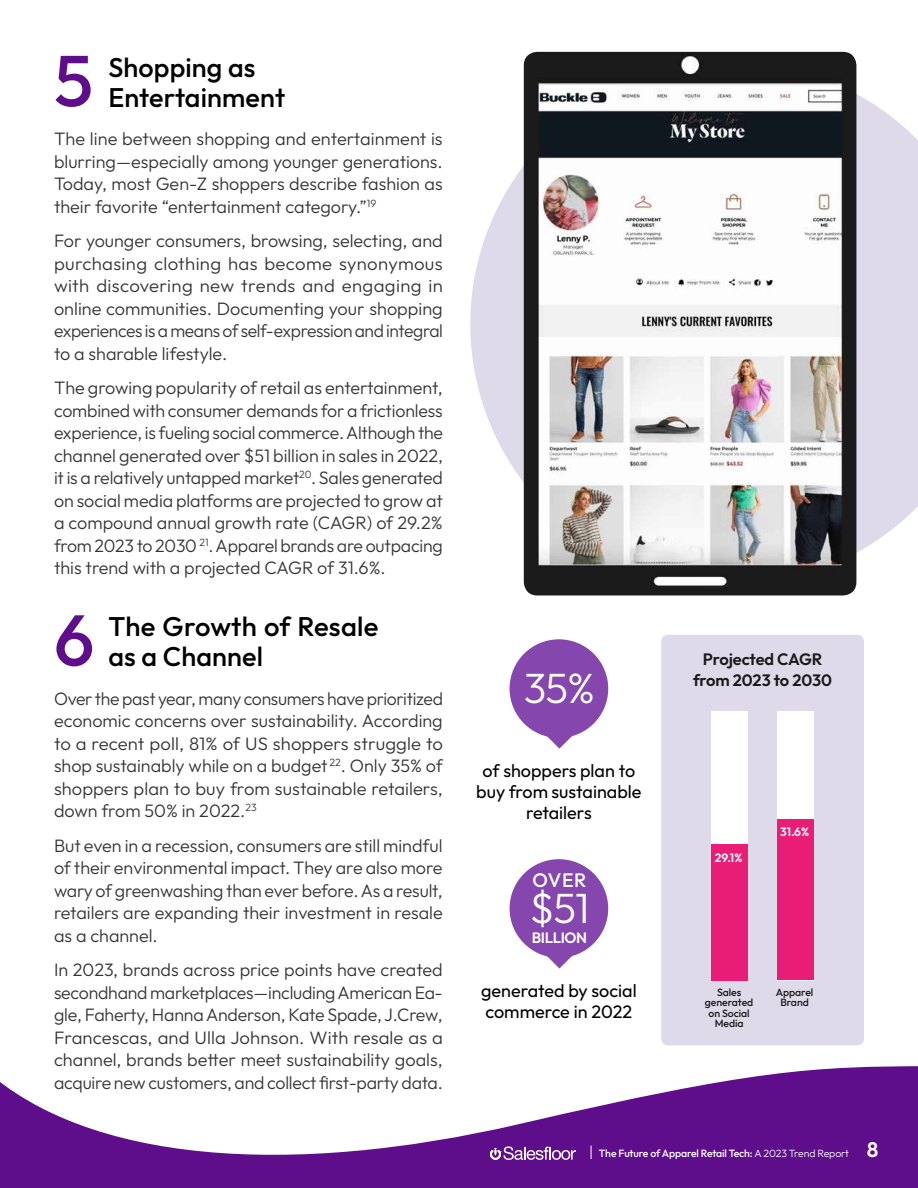
<style>
.page{position:relative;width:918px;height:1188px;background:#fff}
.page>*{position:absolute;margin:0;border:0;box-sizing:border-box;transform-origin:0 0}
.t1{font:500 72px "Outfit";color:#5e0d8b}
.t2{font:300 42.3px "Outfit";color:#fff}
.t3{font:500 27px/30px "Outfit";letter-spacing:.005em;color:#000}
.t4{font:500 19.5px "Outfit";color:#fff}
.t5{font:300 18px/22.5px "Outfit";color:#333;text-align:justify}
.t6{font:18px/21px "Outfit";color:#000;text-align:center}
.t7{font:600 16.5px/21px "Outfit";letter-spacing:-.005em;color:#1a1a1a;text-align:center}
.t8{font:600 15px "Outfit";letter-spacing:-.025em;color:#fff}
.t9{font:600 12px "Outfit";color:#fff}
.t10{font:500 10.5px "Outfit";letter-spacing:-.01em;color:#fff}
.t11{font:500 10.5px/10.5px "Outfit";letter-spacing:-.005em;color:#1a1a1a;text-align:center}
.s1{font-weight:300;font-size:15px}
.s2{font-weight:300}
.s3{font-weight:600;font-size:21px}
</style>
<div class="page">
<svg style="left:470px;top:51px;width:448px;height:534px;fill:#dfdae9"></svg>
<svg style="left:0;top:1066px;width:918px;height:122px;fill:#5e0d8b"></svg>
<svg style="left:490px;top:1146px;width:86px;height:14px"></svg>
<div style="left:661px;top:635px;width:203px;height:410px;background:#dfdae9;border-radius:7px"></div>
<div style="left:777px;top:711px;width:36px;height:269px;background:#fff"></div>
<div style="left:711px;top:711px;width:36px;height:269px;background:#fff"></div>
<div style="left:777px;top:819px;width:36px;height:161px;background:#ea1d76"></div>
<div style="left:711px;top:844px;width:36px;height:136px;background:#ea1d76"></div>
<div style="left:510px;top:639px;width:98px;height:99px;background:#8547ad;border-radius:50%"></div>
<div style="left:510px;top:859px;width:98px;height:99px;background:#8547ad;border-radius:50%"></div>
<svg style="left:545px;top:735px;width:29px;height:14px"></svg>
<svg style="left:545px;top:955px;width:29px;height:14px"></svg>
<img style="left:524px;top:52px;width:332px;height:544px">
<h1 class="t1" style="left:54px;top:49px;width:41px">5</h1>
<h3 class="t3" style="left:108px;top:54px;width:178px">Shopping as<br>Entertainment</h3>
<p class="t5" style="left:54px;top:129px;width:390px">The line between shopping and entertainment is blurring—especially among younger generations.<br>Today, most Gen-Z shoppers describe fashion as their favorite “entertainment category.”<sup>19</sup></p>
<p class="t5" style="left:54px;top:231px;width:390px">For younger consumers, browsing, selecting, and purchasing clothing has become synonymous with discovering new trends and engaging in online communities. Documenting your shopping experiences is a means of self-expression and integral to a sharable lifestyle.</p>
<p class="t5" style="left:54px;top:378px;width:391px">The growing popularity of retail as entertainment, combined with consumer demands for a frictionless experience, is fueling social commerce. Although the channel generated over $51 billion in sales in 2022, it is a relatively untapped market<sup>20</sup>. Sales generated on social media platforms are projected to grow at a compound annual growth rate (CAGR) of 29.2% from 2023 to 2030 <sup>21</sup>. Apparel brands are outpacing this trend with a projected CAGR of 31.6%.</p>
<h1 class="t1" style="left:54px;top:608px;width:42px">6</h1>
<h3 class="t3" style="left:108px;top:613px;width:271px">The Growth of Resale as a Channel</h3>
<p class="t5" style="left:54px;top:688px;width:391px">Over the past year, many consumers have prioritized economic concerns over sustainability. According to a recent poll, 81% of US shoppers struggle to shop sustainably while on a budget <sup>22</sup>. Only 35% of shoppers plan to buy from sustainable retailers, down from 50% in 2022.<sup>23</sup></p>
<p class="t5" style="left:54px;top:835px;width:390px">But even in a recession, consumers are still mindful of their environmental impact. They are also more wary of greenwashing than ever before. As a result, retailers are expanding their investment in resale as a channel.</p>
<p class="t5" style="left:54px;top:960px;width:391px">In 2023, brands across price points have created secondhand marketplaces—including American Ea&shy;gle, Faherty, Hanna Anderson, Kate Spade, J.Crew, Francescas, and Ulla Johnson. With resale as a channel, brands better meet sustainability goals, acquire new customers, and collect first-party data.</p>
<h2 class="t2" style="left:524px;top:669px;width:73px">35%</h2>
<p class="t6" style="left:476px;top:762px;width:167px">of shoppers plan to buy from sustainable retailers</p>
<p class="t4" style="left:533px;top:872px;width:55px">OVER</p>
<h2 class="t2" style="left:529px;top:890px;width:62px">$51</h2>
<p class="t8" style="left:532px;top:931px;width:57px">BILLION</p>
<p class="t6" style="left:481px;top:981px;width:157px;text-align:left">generated by social commerce in 2022</p>
<p class="t7" style="left:693px;top:650px;width:141px">Projected CAGR from 2023 to 2030</p>
<p class="t9" style="left:715px;top:852px;width:29px">29.1%</p>
<p class="t9" style="left:780px;top:826px;width:30px">31.6%</p>
<p class="t11" style="left:705px;top:988px;width:50px">Sales generated on Social<br>Media</p>
<p class="t11" style="left:776px;top:988px;width:39px">Apparel<br>Brand</p>
<p class="t10" style="left:589px;top:1149px;width:291px"><span class="s1">|</span> The Future of Apparel Retail Tech: <span class="s2">A 2023 Trend Report</span> <span class="s3">8</span></p>
</div>
